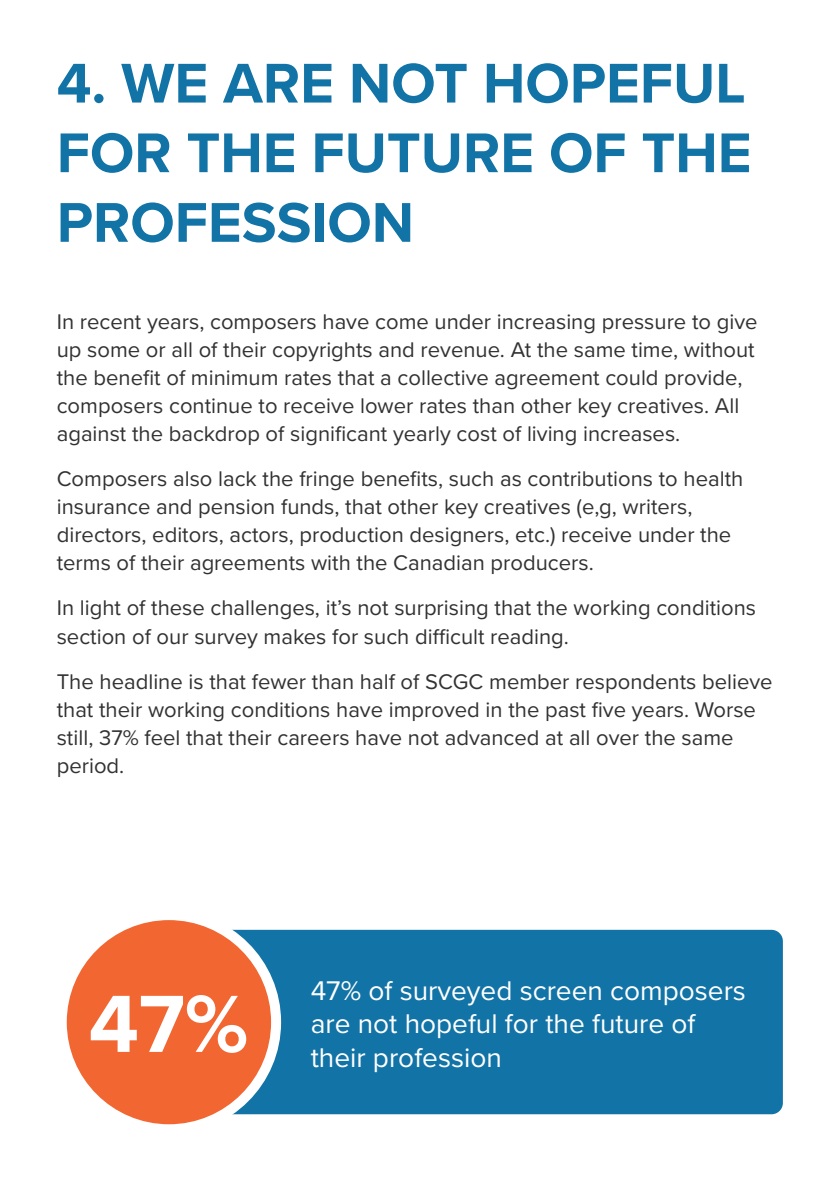
<style>
.page{position:relative;width:840px;height:1191px;background:#fff}
.page>*{position:absolute;margin:0;border:0;box-sizing:border-box;transform-origin:0 0}
.t1{font:700 84px "Proxima Nova";color:#fff}
.t2{font:700 58px/69.6px "Proxima Nova";color:#1273a6;text-align:justify}
.t3{font:28px/33.6px "Proxima Nova";color:#fff}
.t4{font:22px/28px "Proxima Nova";color:#333232}
</style>
<div class="page">
<div style="left:169px;top:929px;width:613px;height:185px;background:#1273a6;border-radius:11px"></div>
<div style="left:62px;top:915px;width:214px;height:214px;background:#f26632;border-radius:50%"></div>
<div style="left:57px;top:910px;width:224px;height:224px;border:10px solid #fff;border-radius:50%"></div>
<h2 class="t2" style="left:57px;top:47px;width:696px">4. WE ARE NOT HOPEFUL FOR THE FUTURE OF THE PROFESSION</h2>
<p class="t4" style="left:57px;top:307px;width:702px">In recent years, composers have come under increasing pressure to give up some or all of their copyrights and revenue. At the same time, without the benefit of minimum rates that a collective agreement could provide, composers continue to receive lower rates than other key creatives. All against the backdrop of significant yearly cost of living increases.</p>
<p class="t4" style="left:57px;top:464px;width:687px">Composers also lack the fringe benefits, such as contributions to health insurance and pension funds, that other key creatives (e,g, writers, directors, editors, actors, production designers, etc.) receive under the terms of their agreements with the Canadian producers.</p>
<p class="t4" style="left:57px;top:593px;width:700px">In light of these challenges, it’s not surprising that the working conditions section of our survey makes for such difficult reading.</p>
<p class="t4" style="left:57px;top:666px;width:717px">The headline is that fewer than half of SCGC member respondents believe that their working conditions have improved in the past five years. Worse still, 37% feel that their careers have not advanced at all over the same period.</p>
<h1 class="t1" style="left:89px;top:961px;width:161px">47%</h1>
<p class="t3" style="left:310px;top:972px;width:436px">47% of surveyed screen composers are not hopeful for the future of</p>
<p class="t3" style="left:310px;top:1039px;width:193px">their profession</p>
</div>
